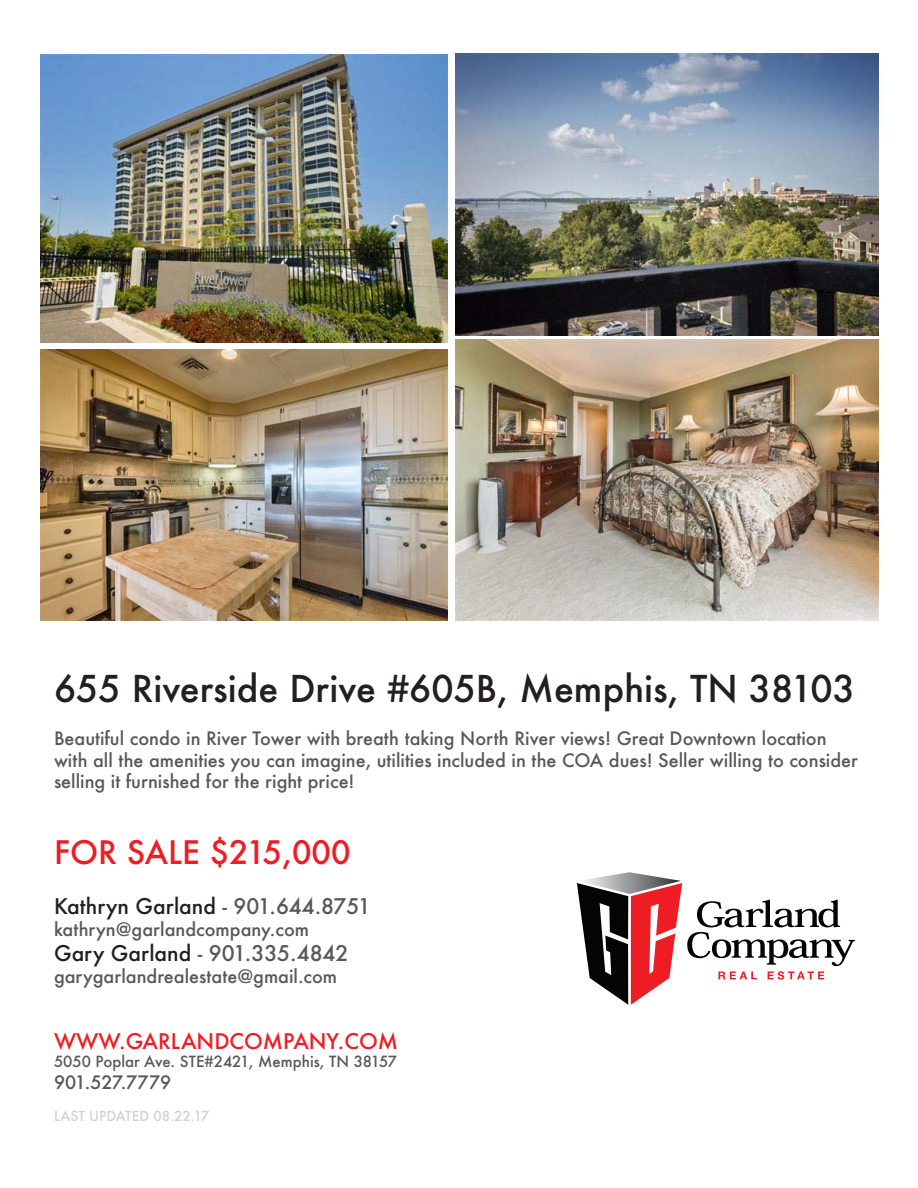
<style>
.page{position:relative;width:918px;height:1188px;background:#fff}
.page>*{position:absolute;margin:0;border:0;box-sizing:border-box;transform-origin:0 0}
.t1{font:500 36px "Futura";color:#231f20}
.t2{font:500 31.5px "Futura";color:#ee1d23}
.t3{font:500 21px "Futura";color:#231f20}
.t4{font:500 21px "Futura";color:#57585a}
.t5{font:500 21px "Futura";color:#ee1d23}
.t6{font:500 18px/21.6px "Futura";color:#57585a}
.t7{font:500 15px "Futura";color:#57585a}
.t8{font:500 13.5px "Futura";color:#d1d2d4}
.s1{color:#57585a}
.s2{color:#231f20}
</style>
<div class="page">
<svg style="left:577px;top:872px;width:278px;height:133px"></svg>
<img style="left:456px;top:54px;width:422px;height:281px">
<img style="left:41px;top:350px;width:407px;height:271px">
<img style="left:456px;top:339px;width:422px;height:282px">
<img style="left:41px;top:54px;width:407px;height:289px">
<p class="t1" style="left:54px;top:664px;width:802px">655 Riverside Drive #605B, Memphis, TN 38103</p>
<p class="t6" style="left:54px;top:727px;width:805px">Beautiful condo in River Tower with breath taking North River views! Great Downtown location with all the amenities you can imagine, utilities included in the COA dues! Seller willing to consider selling it furnished for the right price!</p>
<p class="t2" style="left:54px;top:831px;width:298px">FOR SALE $215,000</p>
<p class="t3" style="left:54px;top:892px;width:318px">Kathryn Garland <span class="s1">- 901.644.8751</span></p>
<p class="t6" style="left:54px;top:918px;width:257px">kathryn@garlandcompany.com</p>
<p class="t4" style="left:54px;top:939px;width:296px"><span class="s2">Gary Garland</span> - 901.335.4842</p>
<p class="t6" style="left:54px;top:965px;width:285px">garygarlandrealestate@gmail.com</p>
<p class="t5" style="left:54px;top:1027px;width:346px">WWW.GARLANDCOMPANY.COM</p>
<p class="t7" style="left:54px;top:1052px;width:345px">5050 Poplar Ave. STE#2421, Memphis, TN 38157</p>
<p class="t6" style="left:54px;top:1071px;width:119px">901.527.7779</p>
<p class="t8" style="left:54px;top:1107px;width:157px">LAST UPDATED 08.22.17</p>
</div>
